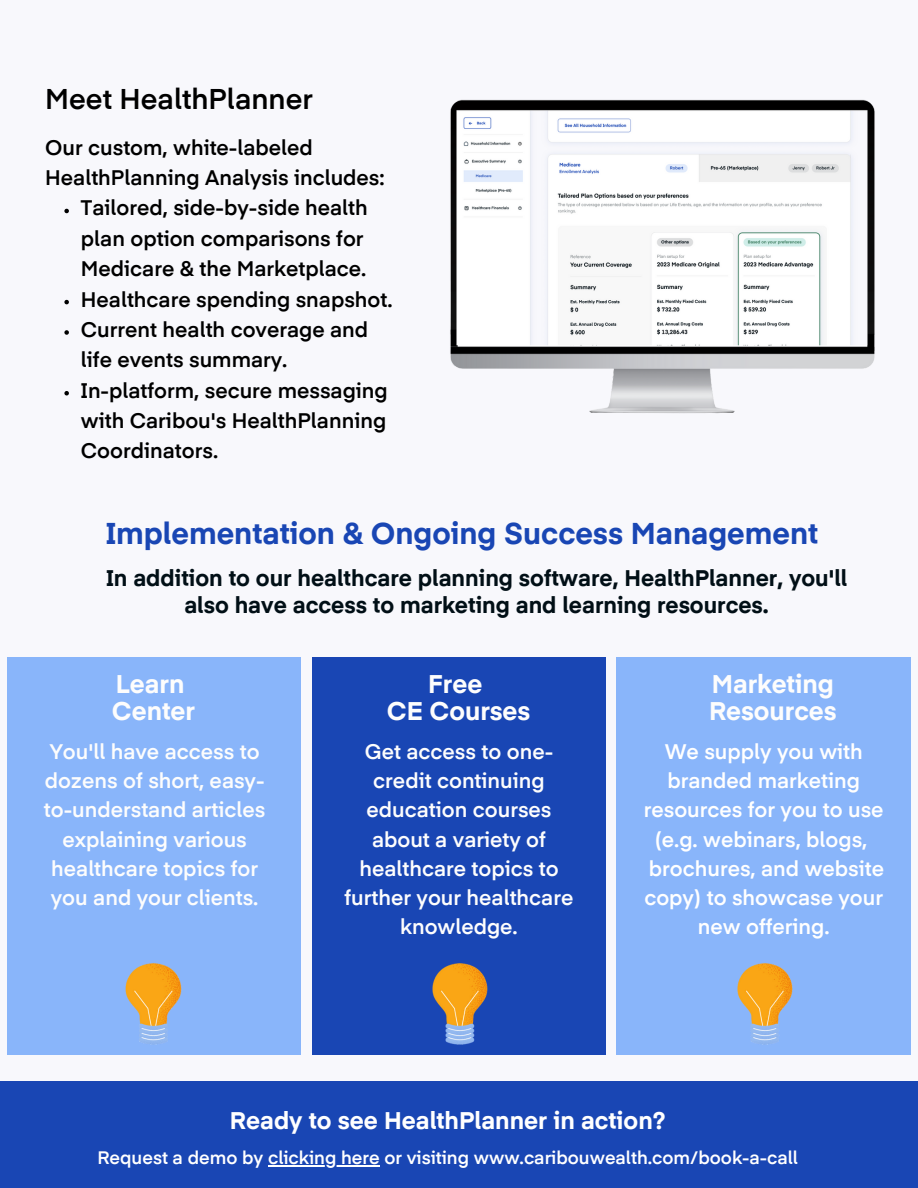
<style>
.page{position:relative;width:918px;height:1188px;background:#f8f8fc}
.page>*{position:absolute;margin:0;border:0;box-sizing:border-box;transform-origin:0 0}
.t1{font:700 30px "Eina 04";color:#1946b4}
.t2{font:600 28.5px "Eina 04";color:#000}
.t3{font:700 25.5px/27px "Eina 04";color:#fdfdfd}
.t4{font:700 24px "Eina 04";color:#fff}
.t5{font:700 22.5px/27px "Eina 04";color:#010f16;text-align:center}
.t6{font:600 21px/30.3px "Eina 04";color:#000}
.t7{font:600 21px/29.2px "Eina 04";color:#fdfdfd;text-align:center}
.t8{font:600 21px/29.2px "Eina 04";color:#fff;text-align:center}
.t9{font:600 18px "Eina 04";color:#fff}
</style>
<div class="page">
<div style="left:616px;top:657px;width:295px;height:397px;background:#89b5fa"></div>
<div style="left:7px;top:657px;width:294px;height:397px;background:#89b5fa"></div>
<div style="left:312px;top:657px;width:293px;height:397px;background:#1946b4"></div>
<div style="left:0;top:1081px;width:918px;height:107px;background:#1946b4"></div>
<img style="left:450px;top:99px;width:425px;height:314px">
<img style="left:125px;top:963px;width:57px;height:82px">
<hr style="left:268px;top:1165px;width:112px;height:1px;background:#fff">
<svg style="left:64px;top:209px;width:5px;height:4px"></svg>
<svg style="left:64px;top:300px;width:5px;height:4px"></svg>
<svg style="left:64px;top:330px;width:5px;height:5px"></svg>
<svg style="left:64px;top:391px;width:5px;height:4px"></svg>
<img style="left:432px;top:963px;width:56px;height:82px">
<img style="left:737px;top:963px;width:56px;height:82px">
<h2 class="t2" style="left:45px;top:87px;width:269px">Meet HealthPlanner</h2>
<p class="t6" style="left:45px;top:134px;width:341px">Our custom, white-labeled<br>HealthPlanning Analysis includes:</p>
<p class="t6" style="left:81px;top:195px;width:313px">Tailored, side-by-side health plan option comparisons for<br>Medicare &amp; the Marketplace.<br>Healthcare spending snapshot.<br>Current health coverage and life events summary.<br>In-platform, secure messaging with Caribou's HealthPlanning<br>Coordinators.</p>
<h1 class="t1" style="left:106px;top:521px;width:714px">Implementation &amp; Ongoing Success Management</h1>
<p class="t5" style="left:106px;top:566px;width:743px">In addition to our healthcare planning software, HealthPlanner, you'll also have access to marketing and learning resources.</p>
<p class="t3" style="left:112px;top:673px;width:85px">Learn<br>Center</p>
<p class="t7" style="left:44px;top:739px;width:223px">You'll have access to dozens of short, easy&shy;to-understand articles explaining various healthcare topics for you and your clients.</p>
<p class="t3" style="left:387px;top:673px;width:145px;text-align:center">Free<br>CE Courses</p>
<p class="t7" style="left:345px;top:739px;width:230px">Get access to one&shy;credit continuing education courses about a variety of healthcare topics to further your healthcare knowledge.</p>
<p class="t3" style="left:709px;top:673px;width:129px">Marketing<br>Resources</p>
<p class="t8" style="left:644px;top:739px;width:242px">We supply you with branded marketing resources for you to use (e.g. webinars, blogs, brochures, and website copy) to showcase your new offering.</p>
<p class="t4" style="left:230px;top:1110px;width:437px">Ready to see HealthPlanner in action?</p>
<p class="t9" style="left:98px;top:1150px;width:702px">Request a demo by clicking here or visiting www.caribouwealth.com/book-a-call</p>
</div>
